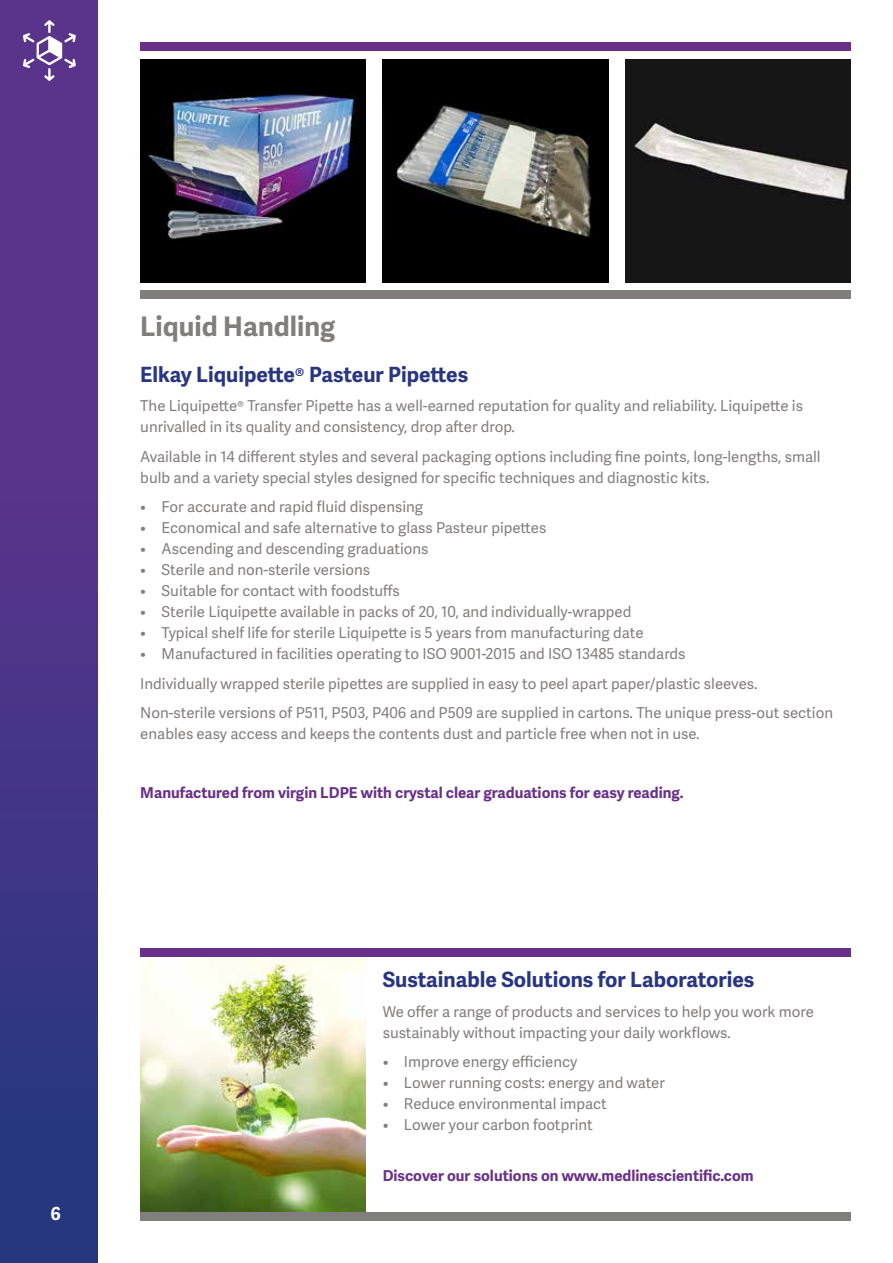
<style>
.page{position:relative;width:893px;height:1263px;background:#fff}
.page>*{position:absolute;margin:0;border:0;box-sizing:border-box;transform-origin:0 0}
.t1{font:700 27px "Adelle Sans";color:#817e7d}
.t2{font:700 21px "Adelle Sans";color:#283583}
.t3{font:700 18px "Adelle Sans";color:#fff}
.t4{font:15px/21px "Adelle Sans";color:#817e7d}
.t5{font:700 15px "Adelle Sans";color:#693089}
</style>
<div class="page">
<div style="left:0;top:0;width:98px;height:1263px;background:linear-gradient(to bottom,#68338e,#283780)"></div>
<svg style="left:23px;top:20px;width:53px;height:61px;background:#7c5ea2"></svg>
<div style="left:140px;top:43px;width:710px;height:8px;background:#693089"></div>
<div style="left:140px;top:290px;width:710px;height:9px;background:#817e7d"></div>
<img style="left:140px;top:59px;width:226px;height:224px">
<img style="left:625px;top:59px;width:225px;height:224px">
<div style="left:140px;top:949px;width:710px;height:8px;background:#693089"></div>
<div style="left:140px;top:1212px;width:710px;height:9px;background:#817e7d"></div>
<img style="left:140px;top:958px;width:226px;height:253px">
<img style="left:383px;top:59px;width:225px;height:224px">
<p class="t3" style="left:50px;top:1202px;width:12px">6</p>
<h1 class="t1" style="left:140px;top:310px;width:196px">Liquid Handling</h1>
<h2 class="t2" style="left:140px;top:361px;width:329px">Elkay Liquipette® Pasteur Pipettes</h2>
<p class="t4" style="left:140px;top:396px;width:664px">The Liquipette® Transfer Pipette has a well-earned reputation for quality and reliability. Liquipette is unrivalled in its quality and consistency, drop after drop.</p>
<p class="t4" style="left:140px;top:446px;width:682px">Available in 14 different styles and several packaging options including fine points, long-lengths, small bulb and a variety special styles designed for specific techniques and diagnostic kits.</p>
<p class="t4" style="left:140px;top:497px;width:284px">• For accurate and rapid fluid dispensing</p>
<p class="t4" style="left:140px;top:518px;width:408px">• Economical and safe alternative to glass Pasteur pipettes</p>
<p class="t4" style="left:140px;top:539px;width:290px">• Ascending and descending graduations</p>
<p class="t4" style="left:140px;top:560px;width:231px">• Sterile and non-sterile versions</p>
<p class="t4" style="left:140px;top:581px;width:261px">• Suitable for contact with foodstuffs</p>
<p class="t4" style="left:140px;top:602px;width:493px">• Sterile Liquipette available in packs of 20, 10, and individually-wrapped</p>
<p class="t4" style="left:140px;top:623px;width:505px">• Typical shelf life for sterile Liquipette is 5 years from manufacturing date</p>
<p class="t4" style="left:140px;top:639px;width:694px;line-height:29.5px">• Manufactured in facilities operating to ISO 9001-2015 and ISO 13485 standards<br>Individually wrapped sterile pipettes are supplied in easy to peel apart paper/plastic sleeves.<br>Non-sterile versions of P511, P503, P406 and P509 are supplied in cartons. The unique press-out section</p>
<p class="t4" style="left:140px;top:724px;width:561px">enables easy access and keeps the contents dust and particle free when not in use.</p>
<p class="t5" style="left:140px;top:784px;width:545px">Manufactured from virgin LDPE with crystal clear graduations for easy reading.</p>
<h2 class="t2" style="left:383px;top:967px;width:373px">Sustainable Solutions for Laboratories</h2>
<p class="t4" style="left:383px;top:1001px;width:433px">We offer a range of products and services to help you work more sustainably without impacting your daily workflows.</p>
<p class="t4" style="left:383px;top:1052px;width:196px">• Improve energy efficiency</p>
<p class="t4" style="left:383px;top:1073px;width:284px">• Lower running costs: energy and water</p>
<p class="t4" style="left:383px;top:1094px;width:226px">• Reduce environmental impact</p>
<p class="t4" style="left:383px;top:1115px;width:212px">• Lower your carbon footprint</p>
<p class="t5" style="left:383px;top:1166px;width:373px">Discover our solutions on www.medlinescientific.com</p>
</div>
